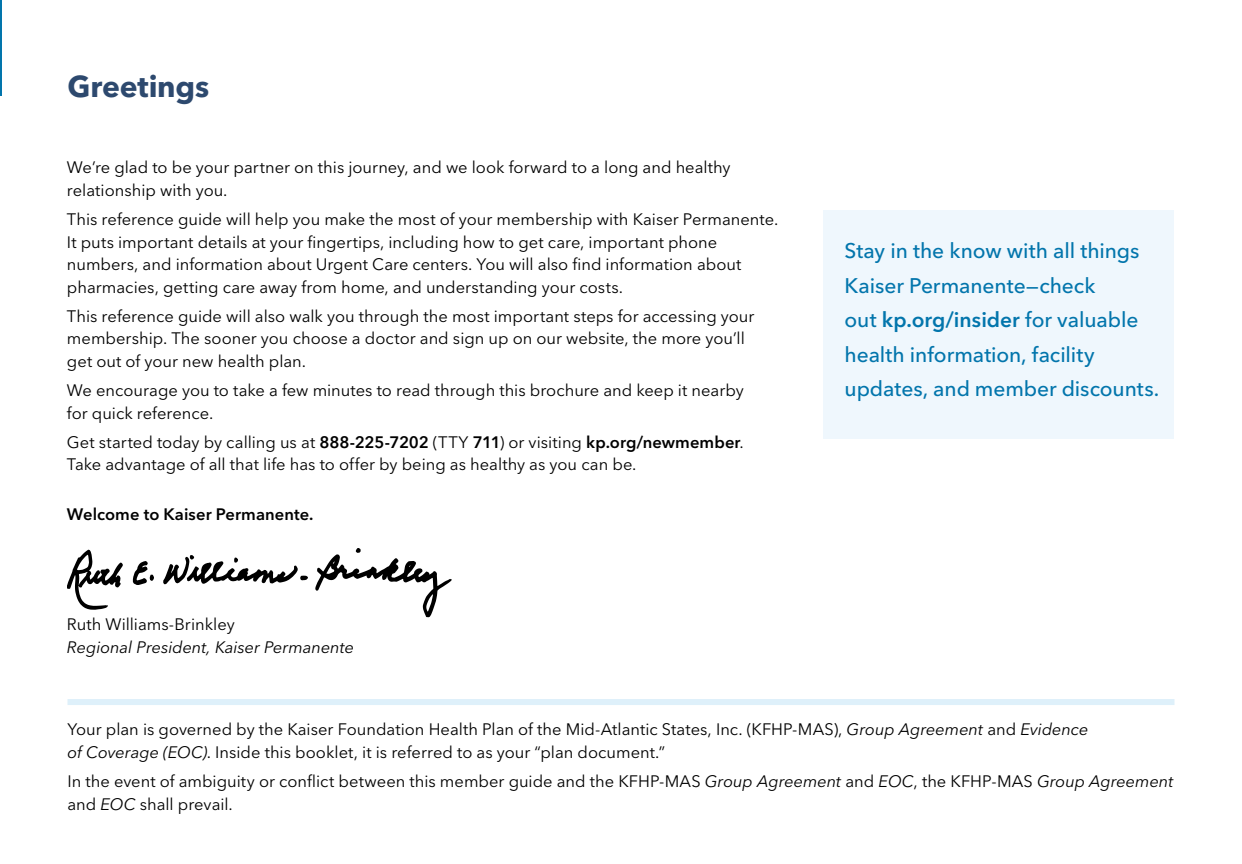
<style>
.page{position:relative;width:1242px;height:864px;background:#fff}
.page>*{position:absolute;margin:0;border:0;box-sizing:border-box;transform-origin:0 0}
.t1{font:700 30px "Avenir Next LT Pro";letter-spacing:-.005em;color:#2d496e}
.t2{font:500 21px/34.5px "Avenir Next LT Pro";letter-spacing:-.005em;color:#0275ac}
.t3{font:16.5px/22.5px "Avenir Next LT Pro";color:#000}
.t4{font:italic 16.5px "Avenir Next LT Pro";letter-spacing:-.005em;color:#000}
.t5{font:600 16.5px "Avenir Next LT Pro";letter-spacing:.005em;color:#000}
.s1{font-weight:600}
.s2{font-style:italic}
</style>
<div class="page">
<div style="left:824px;top:211px;width:350px;height:228px;background:#eff7fd"></div>
<svg style="left:67px;top:550px;width:56px;height:60px"></svg>
<svg style="left:133px;top:561px;width:21px;height:24px"></svg>
<svg style="left:315px;top:548px;width:137px;height:70px"></svg>
<svg style="left:163px;top:555px;width:145px;height:29px"></svg>
<div style="left:68px;top:699px;width:1106px;height:6px;background:#def0fa"></div>
<hr style="left:0;top:0;width:1px;height:95px;background:#0275ac">
<h1 class="t1" style="left:68px;top:68px;width:143px">Greetings</h1>
<p class="t3" style="left:67px;top:156px;width:665px">We’re glad to be your partner on this journey, and we look forward to a long and healthy relationship with you.</p>
<p class="t3" style="left:67px;top:208px;width:713px">This reference guide will help you make the most of your membership with Kaiser Permanente.<br>It puts important details at your fingertips, including how to get care, important phone numbers, and information about Urgent Care centers. You will also find information about pharmacies, getting care away from home, and understanding your costs.</p>
<p class="t3" style="left:67px;top:305px;width:689px">This reference guide will also walk you through the most important steps for accessing your membership. The sooner you choose a doctor and sign up on our website, the more you’ll get out of your new health plan.</p>
<p class="t3" style="left:67px;top:379px;width:679px">We encourage you to take a few minutes to read through this brochure and keep it nearby for quick reference.</p>
<p class="t3" style="left:67px;top:431px;width:678px">Get started today by calling us at <span class="s1">888-225-7202</span> (TTY <span class="s1">711</span>) or visiting <span class="s1">kp.org/newmember</span>.<br>Take advantage of all that life has to offer by being as healthy as you can be.</p>
<p class="t5" style="left:67px;top:504px;width:248px">Welcome to Kaiser Permanente.</p>
<p class="t3" style="left:67px;top:613px;width:169px">Ruth Williams-Brinkley</p>
<p class="t4" style="left:67px;top:637px;width:289px">Regional President, Kaiser Permanente</p>
<p class="t2" style="left:845px;top:234px;width:316px">Stay in the know with all things<br>Kaiser Permanente—check<br>out <span class="s1">kp.org/insider</span> for valuable health information, facility updates, and member discounts.</p>
<p class="t3" style="left:68px;top:718px;width:1022px">Your plan is governed by the Kaiser Foundation Health Plan of the Mid-Atlantic States, Inc. (KFHP-MAS), <span class="s2">Group Agreement</span> and <span class="s2">Evidence of Coverage (EOC)</span>. Inside this booklet, it is referred to as your “plan document.”</p>
<p class="t3" style="left:68px;top:770px;width:1108px">In the event of ambiguity or conflict between this member guide and the KFHP-MAS <span class="s2">Group Agreement</span> and <span class="s2">EOC</span>, the KFHP-MAS <span class="s2">Group Agreement </span>and <span class="s2">EOC</span> shall prevail.</p>
</div>
